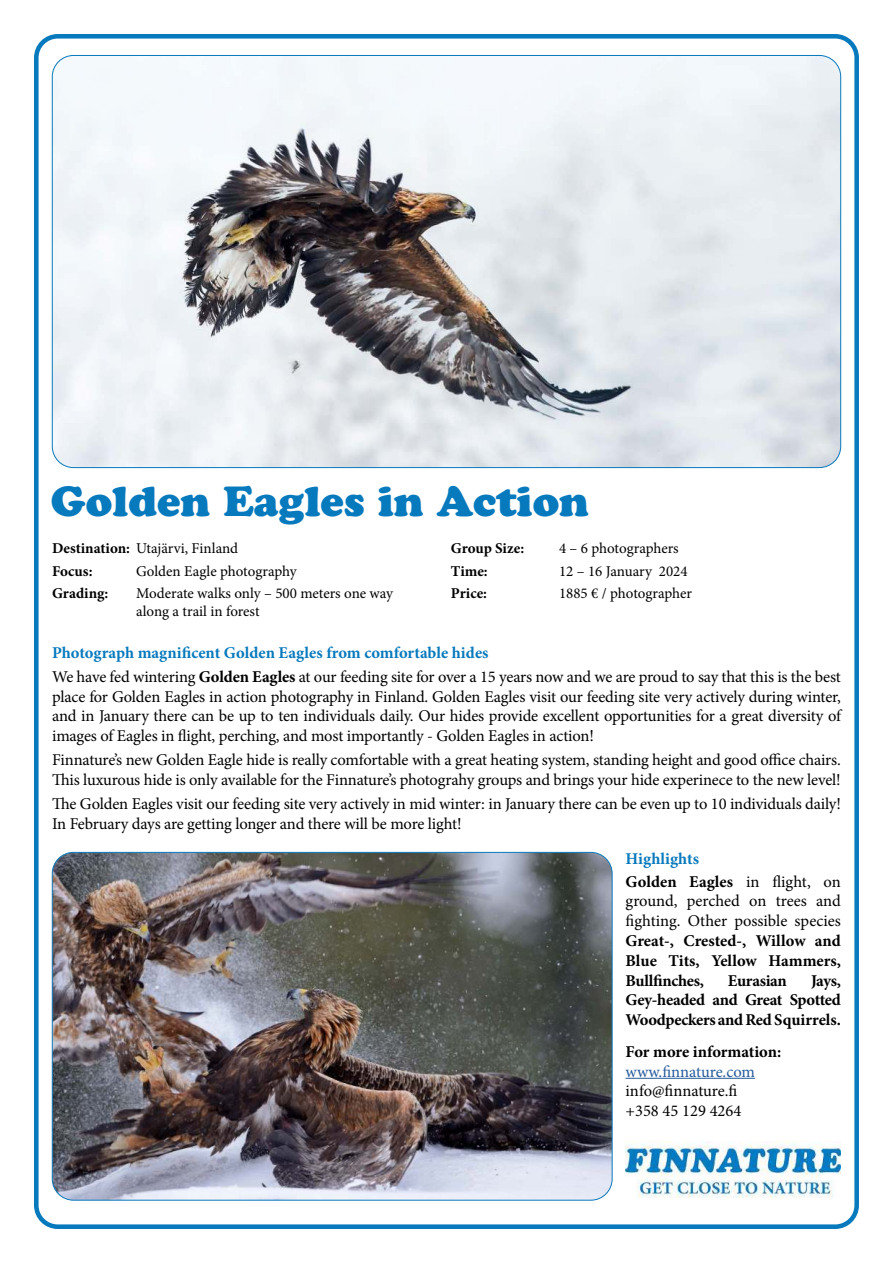
<style>
.page{position:relative;width:893px;height:1263px;background:#fff}
.page>*{position:absolute;margin:0;border:0;box-sizing:border-box;transform-origin:0 0}
.t1{font:42px "Cooper Black Std";color:#0779bd}
.t2{font:16.5px/19.8px "Minion Pro";letter-spacing:-.01em;color:#000}
.t3{font:700 16.5px/19.8px "Minion Pro";letter-spacing:-.01em;color:#000;text-align:justify}
.t4{font:16.5px "Minion Pro";color:#265a9b}
.t5{font:15px/18px "Minion Pro";color:#000}
.t6{font:700 15px/22.2px "Minion Pro";color:#000}
.s1{font-weight:400}
.s2{font-weight:700;color:#0779bd}
.s3{font-weight:700}
.s4{color:#0779bd}
</style>
<div class="page">
<div style="left:34px;top:34px;width:825px;height:1195px;border:5px solid #0779bd;border-radius:21px"></div>
<img style="left:625px;top:1141px;width:216px;height:57px">
<img style="left:52px;top:852px;width:560px;height:348px">
<img style="left:52px;top:55px;width:789px;height:413px">
<hr style="left:625px;top:1078px;width:130px;height:1px;background:#265a9b">
<h1 class="t1" style="left:51px;top:485px;width:540px">Golden Eagles in Action</h1>
<p class="t6" style="left:52px;top:539px;width:188px">Destination: <span class="s1">Utajärvi, Finland<br></span>Focus:</p>
<p class="t6" style="left:451px;top:539px;width:75px">Group Size:</p>
<p class="t5" style="left:559px;top:541px;width:121px">4 – 6 photographers</p>
<p class="t6" style="left:451px;top:561px;width:38px">Time:</p>
<p class="t5" style="left:559px;top:563px;width:130px">12 – 16 January 2024</p>
<p class="t6" style="left:451px;top:583px;width:38px">Price:</p>
<p class="t5" style="left:559px;top:585px;width:135px">1885 € / photographer</p>
<p class="t5" style="left:136px;top:563px;width:162px">Golden Eagle photography</p>
<p class="t6" style="left:52px;top:583px;width:58px">Grading:</p>
<p class="t5" style="left:136px;top:585px;width:258px">Moderate walks only – 500 meters one way along a trail in forest</p>
<p class="t2" style="left:52px;top:642px;width:790px;line-height:24px"><span class="s2">Photograph magnificent Golden Eagles from comfortable hides<br></span>We have fed wintering <span class="s3">Golden Eagles</span> at our feeding site for over a 15 years now and we are proud to say that this is the best</p>
<p class="t2" style="left:52px;top:688px;width:790px;text-align:justify">place for Golden Eagles in action photography in Finland. Golden Eagles visit our feeding site very actively during winter, and in January there can be up to ten individuals daily. Our hides provide excellent opportunities for a great diversity of images of Eagles in flight, perching, and most importantly - Golden Eagles in action!</p>
<p class="t2" style="left:52px;top:751px;width:790px">Finnature’s new Golden Eagle hide is really comfortable with a great heating system, standing height and good office chairs.<br>This luxurous hide is only available for the Finnature’s photograhy groups and brings your hide experinece to the new level!</p>
<p class="t2" style="left:52px;top:795px;width:790px">The Golden Eagles visit our feeding site very actively in mid winter: in January there can be even up to 10 individuals daily!<br>In February days are getting longer and there will be more light!</p>
<p class="t3" style="left:625px;top:849px;width:217px;line-height:22.4px"><span class="s4">Highlights<br></span>Golden Eagles <span class="s1">in flight, on</span></p>
<p class="t2" style="left:625px;top:893px;width:217px">ground, perched on trees and fighting. Other possible species</p>
<p class="t3" style="left:625px;top:932px;width:217px">Great-, Crested-, Willow and Blue Tits, Yellow Hammers, Bullfinches,</p>
<p class="t3" style="left:728px;top:972px;width:60px">Eurasian</p>
<p class="t3" style="left:625px;top:972px;width:217px;text-indent:185px">Jays, Gey-headed and Great Spotted Woodpeckers and Red Squirrels.</p>
<p class="t3" style="left:625px;top:1043px;width:157px">For more information:</p>
<p class="t4" style="left:625px;top:1065px;width:131px">www.finnature.com</p>
<p class="t2" style="left:625px;top:1083px;width:117px">info@finnature.fi +358 45 129 4264</p>
</div>
